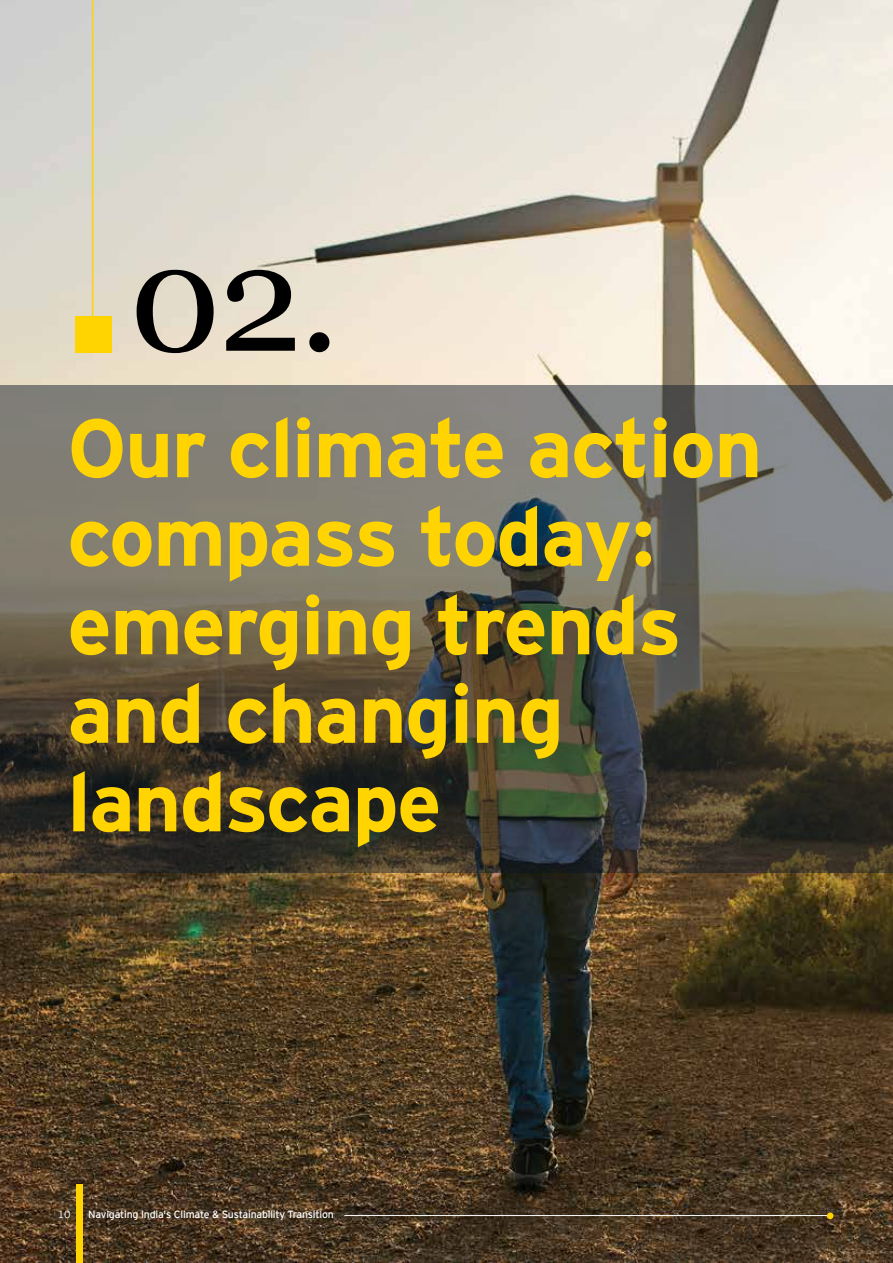
<style>
.page{position:relative;width:893px;height:1263px;background:#fff}
.page>*{position:absolute;margin:0;border:0;box-sizing:border-box;transform-origin:0 0}
.t1{font:150px "Georgia";color:#000}
.t2{font:700 82.5px/88.5px "EY Interstate";letter-spacing:-.02em;color:#ffd400}
.t3{font:10.5px "EY Interstate";letter-spacing:-.02em;color:#fff}
.t4{font:300 10.5px "EY Interstate";color:#fff}
</style>
<div class="page">
<img style="left:0;top:0;width:893px;height:1263px">
<svg style="left:0;top:386px;width:893px;height:487px"></svg>
<hr style="left:92px;top:0;width:1px;height:334px;background:#ffd400">
<div style="left:75px;top:316px;width:36px;height:36px;background:#ffd400"></div>
<div style="left:76px;top:1184px;width:7px;height:78px;background:#ffd400"></div>
<hr style="left:344px;top:1215px;width:487px;height:1px;background:#fff">
<div style="left:827px;top:1212px;width:6px;height:7px;background:#ffd400;border-radius:50%"></div>
<h1 class="t1" style="left:129px;top:208px;width:212px">02.</h1>
<p class="t2" style="left:67px;top:398px;width:696px">Our climate action compass today: emerging trends and changing landscape</p>
<p class="t4" style="left:58px;top:1207px;width:14px">10</p>
<p class="t3" style="left:88px;top:1207px;width:247px">Navigating India's Climate &amp; Sustainability Transition</p>
</div>
